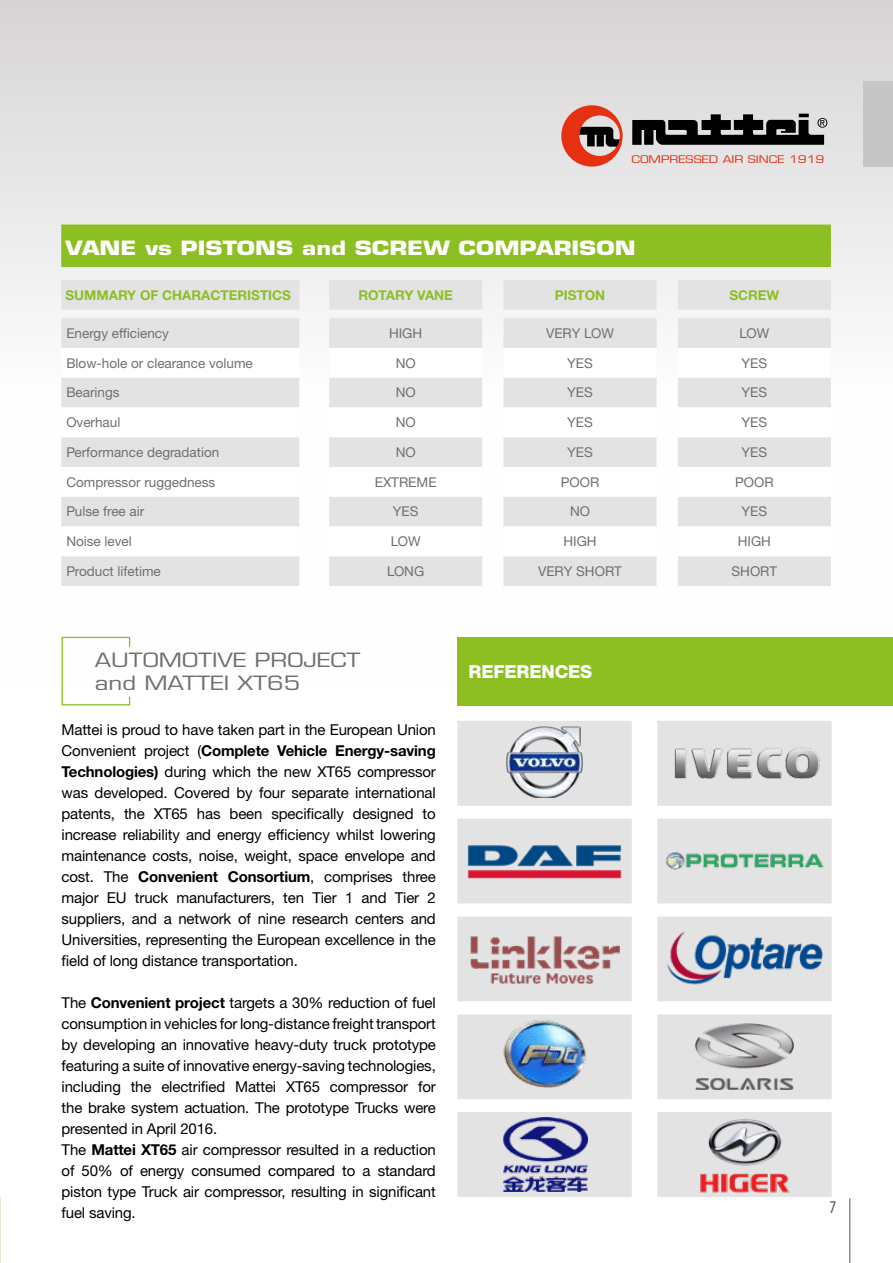
<style>
.page{position:relative;width:893px;height:1263px;background:#fff}
.page>*{position:absolute;margin:0;border:0;box-sizing:border-box;transform-origin:0 0}
.t1{font:700 19.2px "Eurostile LT Std";color:#fff;scale:1.25 1}
.t2{font:19.2px/22.5px "Eurostile LT Std";color:#706f6f;scale:1.25 1}
.t3{font:800 18px "Helvetica Neue LT Std";letter-spacing:-.01em;color:#fff}
.t4{font:condensed 18px "Myriad Pro";color:#575756}
.t5{font:15px/21px "Helvetica Neue LT Std";letter-spacing:-.01em;color:#000;text-align:justify}
.t6{font:13.5px "Helvetica Neue LTW1 G";color:#706f6f}
.t7{font:700 13.5px "Helvetica Neue LT Std";color:#8dbe22}
.t8{font:10.2px "Eurostile LT Std";color:#e53012;scale:1.25 1}
.s1{font-weight:700}
</style>
<div class="page">
<div style="left:0;top:0;width:893px;height:687px;background:linear-gradient(to bottom,#dddbdc,#fff)"></div>
<svg style="left:561px;top:105px;width:62px;height:62px;background:#c37467"></svg>
<svg style="left:632px;top:114px;width:195px;height:31px;background:#4a4a4a"></svg>
<div style="left:863px;top:82px;width:30px;height:85px;background:#c6c6c6"></div>
<hr style="left:849px;top:1198px;width:1px;height:65px;background:#575756">
<div style="left:61px;top:225px;width:770px;height:42px;background:#8dbe22"></div>
<svg style="left:61px;top:280px;width:770px;height:306px;fill:#e3e3e3"></svg>
<svg style="left:61px;top:348px;width:770px;height:208px"></svg>
<svg style="left:61px;top:636px;width:70px;height:70px"></svg>
<div style="left:457px;top:637px;width:436px;height:68px;background:#8dbe22"></div>
<svg style="left:457px;top:721px;width:375px;height:476px;fill:#e3e3e3"></svg>
<svg style="left:457px;top:904px;width:375px;height:110px"></svg>
<img style="left:492px;top:726px;width:105px;height:72px">
<img style="left:657px;top:734px;width:175px;height:58px">
<img style="left:466px;top:844px;width:157px;height:35px">
<img style="left:661px;top:848px;width:166px;height:26px">
<img style="left:470px;top:921px;width:149px;height:75px">
<img style="left:666px;top:930px;width:157px;height:58px">
<img style="left:496px;top:1014px;width:97px;height:85px">
<img style="left:695px;top:1024px;width:98px;height:66px">
<img style="left:502px;top:1118px;width:85px;height:73px">
<img style="left:698px;top:1117px;width:93px;height:78px">
<p class="t8" style="left:631px;top:154px;width:156px">COMPRESSED AIR SINCE 1919</p>
<p class="t1" style="left:66px;top:236px;width:458px">VANE vs PISTONS and SCREW COMPARISON</p>
<p class="t7" style="left:66px;top:286px;width:227px">SUMMARY OF CHARACTERISTICS</p>
<p class="t7" style="left:358px;top:286px;width:96px">ROTARY VANE</p>
<p class="t7" style="left:555px;top:286px;width:52px">PISTON</p>
<p class="t7" style="left:729px;top:286px;width:52px">SCREW</p>
<p class="t6" style="left:66px;top:325px;width:104px">Energy efficiency</p>
<p class="t6" style="left:389px;top:325px;width:35px">HIGH</p>
<p class="t6" style="left:546px;top:325px;width:69px">VERY LOW</p>
<p class="t6" style="left:739px;top:325px;width:31px">LOW</p>
<p class="t6" style="left:66px;top:354px;width:188px">Blow-hole or clearance volume</p>
<p class="t6" style="left:396px;top:354px;width:22px">NO</p>
<p class="t6" style="left:567px;top:354px;width:27px">YES</p>
<p class="t6" style="left:741px;top:354px;width:27px">YES</p>
<p class="t6" style="left:66px;top:384px;width:55px">Bearings</p>
<p class="t6" style="left:396px;top:384px;width:22px">NO</p>
<p class="t6" style="left:567px;top:384px;width:27px">YES</p>
<p class="t6" style="left:741px;top:384px;width:27px">YES</p>
<p class="t6" style="left:66px;top:414px;width:56px">Overhaul</p>
<p class="t6" style="left:396px;top:414px;width:22px">NO</p>
<p class="t6" style="left:567px;top:414px;width:27px">YES</p>
<p class="t6" style="left:741px;top:414px;width:27px">YES</p>
<p class="t6" style="left:66px;top:444px;width:154px">Performance degradation</p>
<p class="t6" style="left:396px;top:444px;width:22px">NO</p>
<p class="t6" style="left:567px;top:444px;width:27px">YES</p>
<p class="t6" style="left:741px;top:444px;width:27px">YES</p>
<p class="t6" style="left:66px;top:473px;width:151px">Compressor ruggedness</p>
<p class="t6" style="left:375px;top:473px;width:63px">EXTREME</p>
<p class="t6" style="left:561px;top:473px;width:40px">POOR</p>
<p class="t6" style="left:735px;top:473px;width:40px">POOR</p>
<p class="t6" style="left:66px;top:503px;width:79px">Pulse free air</p>
<p class="t6" style="left:393px;top:503px;width:27px">YES</p>
<p class="t6" style="left:570px;top:503px;width:22px">NO</p>
<p class="t6" style="left:741px;top:503px;width:27px">YES</p>
<p class="t6" style="left:66px;top:533px;width:67px">Noise level</p>
<p class="t6" style="left:391px;top:533px;width:31px">LOW</p>
<p class="t6" style="left:563px;top:533px;width:35px">HIGH</p>
<p class="t6" style="left:738px;top:533px;width:35px">HIGH</p>
<p class="t6" style="left:66px;top:563px;width:96px">Product lifetime</p>
<p class="t6" style="left:387px;top:563px;width:39px">LONG</p>
<p class="t6" style="left:538px;top:563px;width:85px">VERY SHORT</p>
<p class="t6" style="left:731px;top:563px;width:47px">SHORT</p>
<p class="t2" style="left:95px;top:649px;width:214px">AUTOMOTIVE PROJECT and MATTEI XT65</p>
<p class="t5" style="left:62px;top:719px;width:376px">Mattei is proud to have taken part in the European Union Convenient project (<span class="s1">Complete Vehicle Energy-saving Technologies)</span> during which the new XT65 compressor was developed. Covered by four separate international patents, the XT65 has been specifically designed to increase reliability and energy efficiency whilst lowering maintenance costs, noise, weight, space envelope and cost. The <span class="s1">Convenient Consortium</span>, comprises three major EU truck manufacturers, ten Tier 1 and Tier 2 suppliers, and a network of nine research centers and Universities, representing the European excellence in the field of long distance transportation.</p>
<p class="t5" style="left:62px;top:992px;width:376px;text-align:left">The <span class="s1">Convenient project</span> targets a 30% reduction of fuel consumption in vehicles for long-distance freight transport by developing an innovative heavy-duty truck prototype featuring a suite of innovative energy-saving technologies, including the electrified Mattei XT65 compressor for the brake system actuation. The prototype Trucks were presented in April 2016.<br>The <span class="s1">Mattei XT65</span> air compressor resulted in a reduction of 50% of energy consumed compared to a standard piston type Truck air compressor, resulting in significant fuel saving.</p>
<p class="t3" style="left:469px;top:661px;width:125px">REFERENCES</p>
<p class="t4" style="left:829px;top:1196px;width:8px">7</p>
</div>
